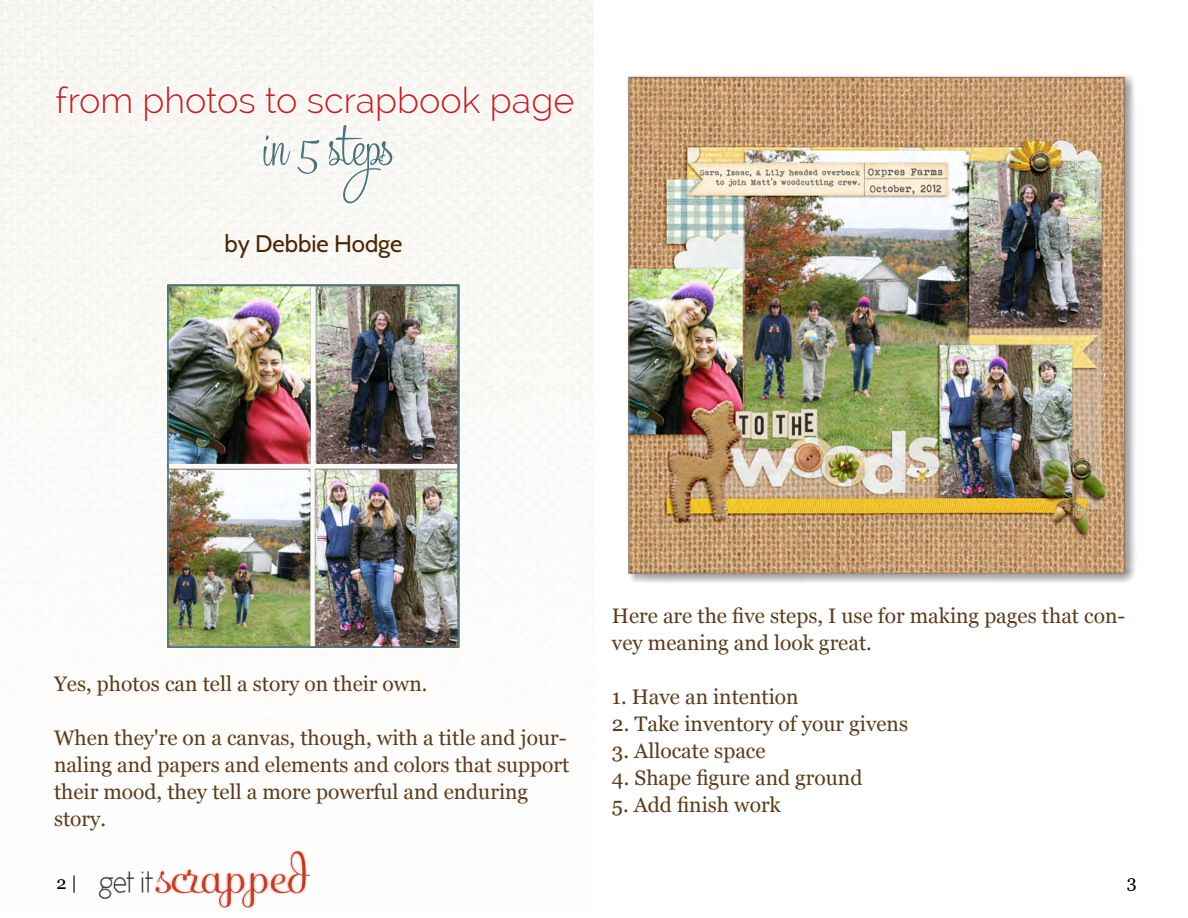
<style>
.page{position:relative;width:1188px;height:918px;background:#fff}
.page>*{position:absolute;margin:0;border:0;box-sizing:border-box;transform-origin:0 0}
.t1{font:300 66px "Mercury Script";color:#47737c}
.t2{font:300 36px "Raleway";color:#d11a1a}
.t3{font:24px "Cabin";color:#4b2602}
.t4{font:21px/27px "Georgia";color:#5d3c1b}
.t5{font:18px "Georgia";color:#000}
</style>
<div class="page">
<svg style="left:54px;top:82px;width:80px;height:35px"></svg>
<svg style="left:142px;top:83px;width:434px;height:41px"></svg>
<img style="left:98px;top:850px;width:213px;height:58px">
<img style="left:170px;top:288px;width:286px;height:357px">
<div style="left:167px;top:285px;width:292px;height:363px;border:2px solid #47737c"></div>
<div style="left:626px;top:75px;width:511px;height:510px;background:#000;opacity:.43"></div>
<img style="left:630px;top:79px;width:493px;height:492px">
<h2 class="t2" style="left:56px;top:79px;width:520px">from photos to scrapbook page</h2>
<h1 class="t1" style="left:263px;top:104px;width:133px">in 5 steps</h1>
<p class="t3" style="left:225px;top:229px;width:179px">by Debbie Hodge</p>
<p class="t4" style="left:54px;top:670px;width:375px">Yes, photos can tell a story on their own.</p>
<p class="t4" style="left:54px;top:724px;width:517px">When they're on a canvas, though, with a title and jour&shy;naling and papers and elements and colors that support their mood, they tell a more powerful and enduring story.</p>
<p class="t4" style="left:612px;top:603px;width:515px">Here are the five steps, I use for making pages that con&shy;vey meaning and look great.</p>
<p class="t4" style="left:612px;top:684px;width:188px">1. Have an intention</p>
<p class="t4" style="left:612px;top:711px;width:298px">2. Take inventory of your givens</p>
<p class="t4" style="left:612px;top:738px;width:155px">3. Allocate space</p>
<p class="t4" style="left:612px;top:765px;width:252px">4. Shape figure and ground</p>
<p class="t4" style="left:612px;top:792px;width:170px">5. Add finish work</p>
<p class="t5" style="left:56px;top:872px;width:23px">2 |</p>
<p class="t5" style="left:1127px;top:871px;width:11px">3</p>
</div>
